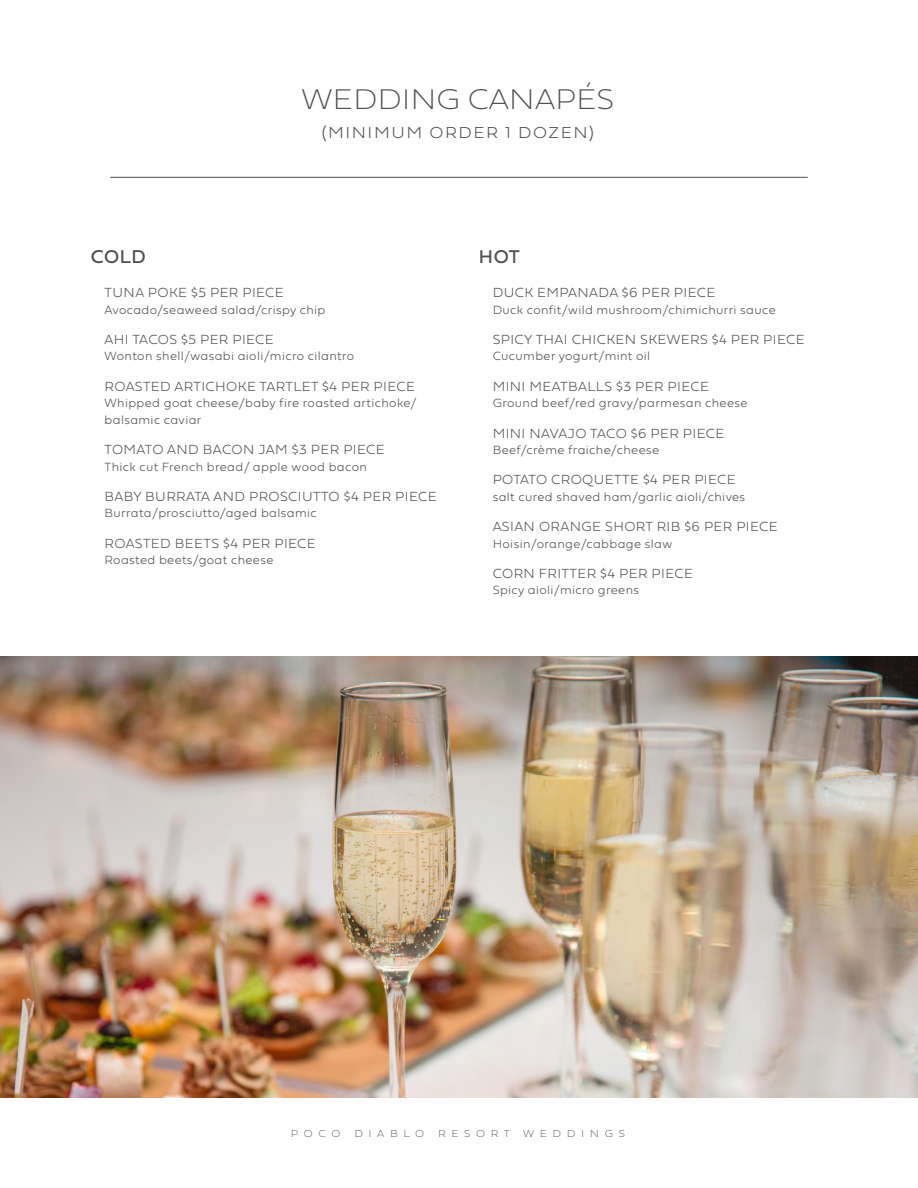
<style>
.page{position:relative;width:918px;height:1188px;background:#fff}
.page>*{position:absolute;margin:0;border:0;box-sizing:border-box;transform-origin:0 0}
._3_meal{font:29.7px "Fieldwork Geo Hair";color:#4f4f51;scale:1.05 1}
.tabbed_extras{font:19.35px "Fieldwork Geo Regular";letter-spacing:.03em;color:#4f4f51}
._3_meal-2{font:100 16.5px "Fieldwork Geo";letter-spacing:.09em;color:#4f4f51;scale:1.05 1}
.tabbed_extras-2{font:100 13.8px "Fieldwork Geo";letter-spacing:.03em;color:#4f4f51}
.tabbed_extras-3{font:100 12.45px/16.5px "Fieldwork Geo";letter-spacing:.03em;color:#4f4f51}
._3_meal-3{font:10.5px "Fieldwork Hum Hair";letter-spacing:.51em;color:#4f4f51;scale:1.05 1}
</style>
<div class="page">
<hr style="left:110px;top:177px;width:698px;height:1px;background:#4f4f51">
<img style="left:0;top:657px;width:918px;height:441px">
<p class="_3_meal" style="left:302px;top:75px;width:299px">WEDDING CANAPÉS</p>
<p class="_3_meal-2" style="left:322px;top:120px;width:261px">(MINIMUM ORDER 1 DOZEN)</p>
<p class="tabbed_extras" style="left:91px;top:241px;width:57px">COLD</p>
<p class="tabbed_extras-2" style="left:105px;top:282px;width:181px">TUNA POKE $5 PER PIECE</p>
<p class="tabbed_extras-3" style="left:105px;top:301px;width:222px">Avocado/seaweed salad/crispy chip</p>
<p class="tabbed_extras-2" style="left:105px;top:328px;width:171px">AHI TACOS $5 PER PIECE</p>
<p class="tabbed_extras-3" style="left:105px;top:347px;width:251px">Wonton shell/wasabi aioli/micro cilantro</p>
<p class="tabbed_extras-2" style="left:105px;top:375px;width:312px">ROASTED ARTICHOKE TARTLET $4 PER PIECE</p>
<p class="tabbed_extras-3" style="left:105px;top:394px;width:314px">Whipped goat cheese/baby fire roasted artichoke/ balsamic caviar</p>
<p class="tabbed_extras-2" style="left:105px;top:439px;width:282px">TOMATO AND BACON JAM $3 PER PIECE</p>
<p class="tabbed_extras-3" style="left:105px;top:457px;width:264px">Thick cut French bread/ apple wood bacon</p>
<p class="tabbed_extras-2" style="left:105px;top:485px;width:333px">BABY BURRATA AND PROSCIUTTO $4 PER PIECE</p>
<p class="tabbed_extras-3" style="left:105px;top:504px;width:214px">Burrata/prosciutto/aged balsamic</p>
<p class="tabbed_extras-2" style="left:105px;top:532px;width:213px">ROASTED BEETS $4 PER PIECE</p>
<p class="tabbed_extras-3" style="left:105px;top:551px;width:170px">Roasted beets/goat cheese</p>
<p class="tabbed_extras" style="left:479px;top:241px;width:42px">HOT</p>
<p class="tabbed_extras-2" style="left:493px;top:282px;width:224px">DUCK EMPANADA $6 PER PIECE</p>
<p class="tabbed_extras-3" style="left:493px;top:301px;width:285px">Duck confit/wild mushroom/chimichurri sauce</p>
<p class="tabbed_extras-2" style="left:493px;top:328px;width:313px">SPICY THAI CHICKEN SKEWERS $4 PER PIECE</p>
<p class="tabbed_extras-3" style="left:493px;top:347px;width:159px">Cucumber yogurt/mint oil</p>
<p class="tabbed_extras-2" style="left:493px;top:375px;width:218px">MINI MEATBALLS $3 PER PIECE</p>
<p class="tabbed_extras-3" style="left:493px;top:394px;width:256px">Ground beef/red gravy/parmesan cheese</p>
<p class="tabbed_extras-2" style="left:493px;top:422px;width:233px">MINI NAVAJO TACO $6 PER PIECE</p>
<p class="tabbed_extras-3" style="left:493px;top:441px;width:168px">Beef/crème fraiche/cheese</p>
<p class="tabbed_extras-2" style="left:493px;top:469px;width:245px">POTATO CROQUETTE $4 PER PIECE</p>
<p class="tabbed_extras-3" style="left:493px;top:488px;width:254px">salt cured shaved ham/garlic aioli/chives</p>
<p class="tabbed_extras-2" style="left:493px;top:516px;width:287px">ASIAN ORANGE SHORT RIB $6 PER PIECE</p>
<p class="tabbed_extras-3" style="left:493px;top:535px;width:181px">Hoisin/orange/cabbage slaw</p>
<p class="tabbed_extras-2" style="left:493px;top:563px;width:202px">CORN FRITTER $4 PER PIECE</p>
<p class="tabbed_extras-3" style="left:493px;top:581px;width:148px">Spicy aioli/micro greens</p>
<p class="_3_meal-3" style="left:291px;top:1125px;width:49px">POCO</p>
<p class="_3_meal-3" style="left:354px;top:1125px;width:68px">DIABLO</p>
<p class="_3_meal-3" style="left:438px;top:1125px;width:70px">RESORT</p>
<p class="_3_meal-3" style="left:523px;top:1125px;width:98px">WEDDINGS</p>
</div>
